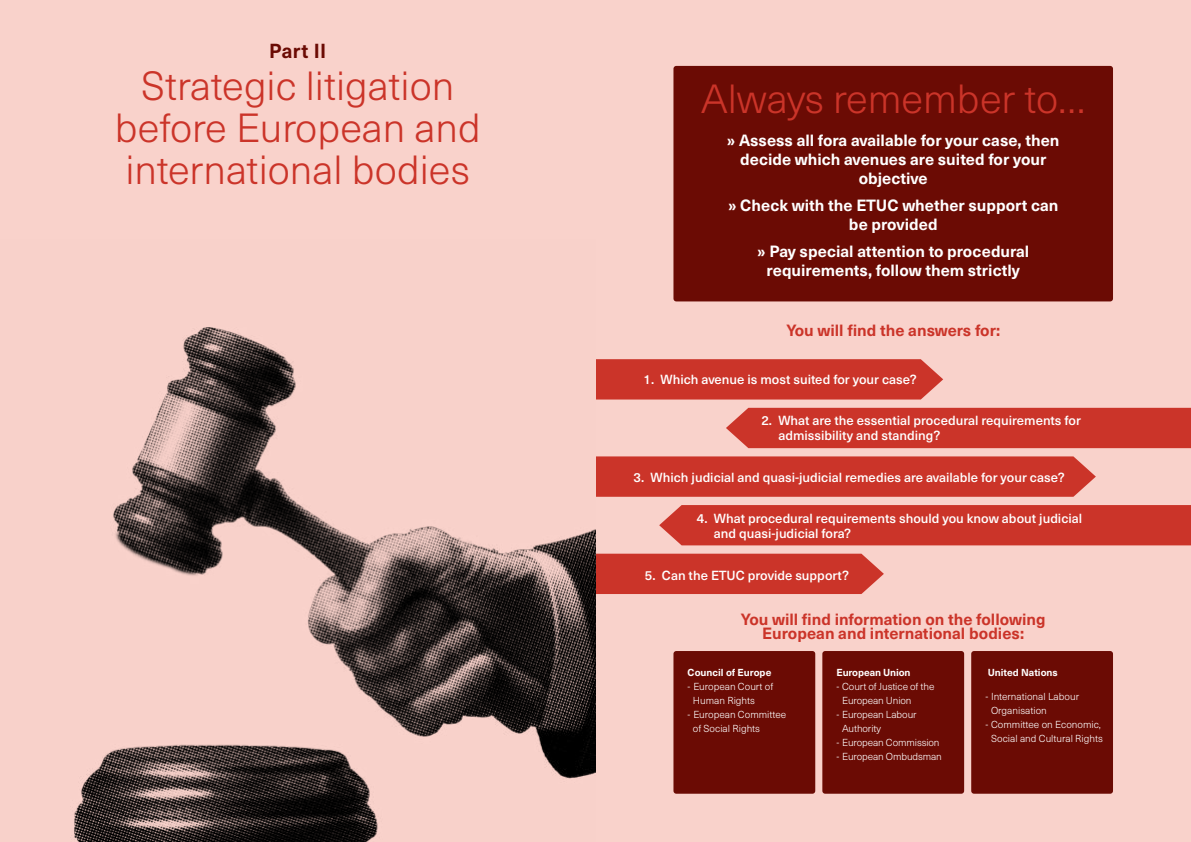
<style>
.page{position:relative;width:1191px;height:842px;background:#fff}
.page>*{position:absolute;margin:0;border:0;box-sizing:border-box;transform-origin:0 0}
.t1{font:300 40px/42px "Neue Haas Unica W1 G";color:#cb3429;text-align:center}
.t2{font:700 20px "Neue Haas Unica W1 G";letter-spacing:.015em;color:#6b0b04}
.t3{font:700 16px/19px "Neue Haas Unica W1 G";color:#fff;text-align:center}
.t4{font:700 16px/14px "Neue Haas Unica W1 G";color:#cb3429;text-align:center}
.t5{font:500 13px/15px "Neue Haas Unica W1 G";color:#fff}
.t6{font:300 10px/14px "Neue Haas Unica W1 G";color:#fff}
.t7{font:700 10px "Neue Haas Unica W1 G";color:#fff}
</style>
<div class="page">
<div style="left:595px;top:0;width:596px;height:842px;background:#f9d2cb"></div>
<div style="left:595px;top:554px;width:289px;height:40px;background:#cb3429"></div>
<div style="left:596px;top:359px;width:347px;height:40px;background:#cb3429"></div>
<div style="left:726px;top:408px;width:465px;height:40px;background:#cb3429"></div>
<div style="left:596px;top:456px;width:499px;height:41px;background:#cb3429"></div>
<div style="left:659px;top:505px;width:532px;height:40px;background:#cb3429"></div>
<div style="left:673px;top:66px;width:440px;height:235px;background:#6b0b04;border-radius:3px"></div>
<div style="left:673px;top:651px;width:142px;height:143px;background:#6b0b04;border-radius:3px"></div>
<div style="left:822px;top:651px;width:142px;height:143px;background:#6b0b04;border-radius:3px"></div>
<div style="left:971px;top:651px;width:142px;height:143px;background:#6b0b04;border-radius:3px"></div>
<div style="left:0;top:0;width:595px;height:842px;background:#f9d2cb"></div>
<img style="left:74px;top:327px;width:521px;height:515px">
<h2 class="t2" style="left:269px;top:35px;width:59px">Part II</h2>
<h1 class="t1" style="left:115px;top:63px;width:367px">Strategic litigation before European and international bodies</h1>
<h1 class="t1" style="left:701px;top:75px;width:386px">Always remember to…</h1>
<p class="t3" style="left:727px;top:129px;width:334px">» Assess all fora available for your case, then decide which avenues are suited for your objective</p>
<p class="t3" style="left:728px;top:194px;width:332px">» Check with the ETUC whether support can be provided</p>
<p class="t3" style="left:757px;top:240px;width:274px">» Pay special attention to procedural requirements, follow them strictly</p>
<p class="t4" style="left:786px;top:322px;width:215px">You will find the answers for:</p>
<p class="t5" style="left:643px;top:371px;width:275px">1. Which avenue is most suited for your case?</p>
<p class="t5" style="left:778px;top:412px;width:304px;text-indent:-17px">2. What are the essential procedural requirements for admissibility and standing?</p>
<p class="t5" style="left:633px;top:469px;width:432px">3. Which judicial and quasi-judicial remedies are available for your case?</p>
<p class="t5" style="left:714px;top:510px;width:370px;text-indent:-17px">4. What procedural requirements should you know about judicial and quasi-judicial fora?</p>
<p class="t5" style="left:645px;top:567px;width:205px">5. Can the ETUC provide support?</p>
<p class="t4" style="left:741px;top:611px;width:306px">You will find information on the following<br>European and international bodies:</p>
<p class="t7" style="left:687px;top:665px;width:85px">Council of Europe</p>
<p class="t6" style="left:693px;top:679px;width:82px;text-indent:-5px">- European Court of<br>Human Rights</p>
<p class="t6" style="left:693px;top:707px;width:95px;text-indent:-5px">- European Committee of Social Rights</p>
<p class="t7" style="left:836px;top:665px;width:76px">European Union</p>
<p class="t6" style="left:842px;top:679px;width:94px;text-indent:-6px">- Court of Justice of the<br>European Union</p>
<p class="t6" style="left:842px;top:707px;width:76px;text-indent:-6px">- European Labour<br>Authority</p>
<p class="t6" style="left:836px;top:735px;width:105px">- European Commission</p>
<p class="t6" style="left:836px;top:749px;width:107px">- European Ombudsman</p>
<p class="t7" style="left:987px;top:665px;width:72px">United Nations</p>
<p class="t6" style="left:991px;top:689px;width:90px;text-indent:-6px">- International Labour<br>Organisation</p>
<p class="t6" style="left:985px;top:717px;width:119px;text-align:center">- Committee on Economic,<br>Social and Cultural Rights</p>
</div>
